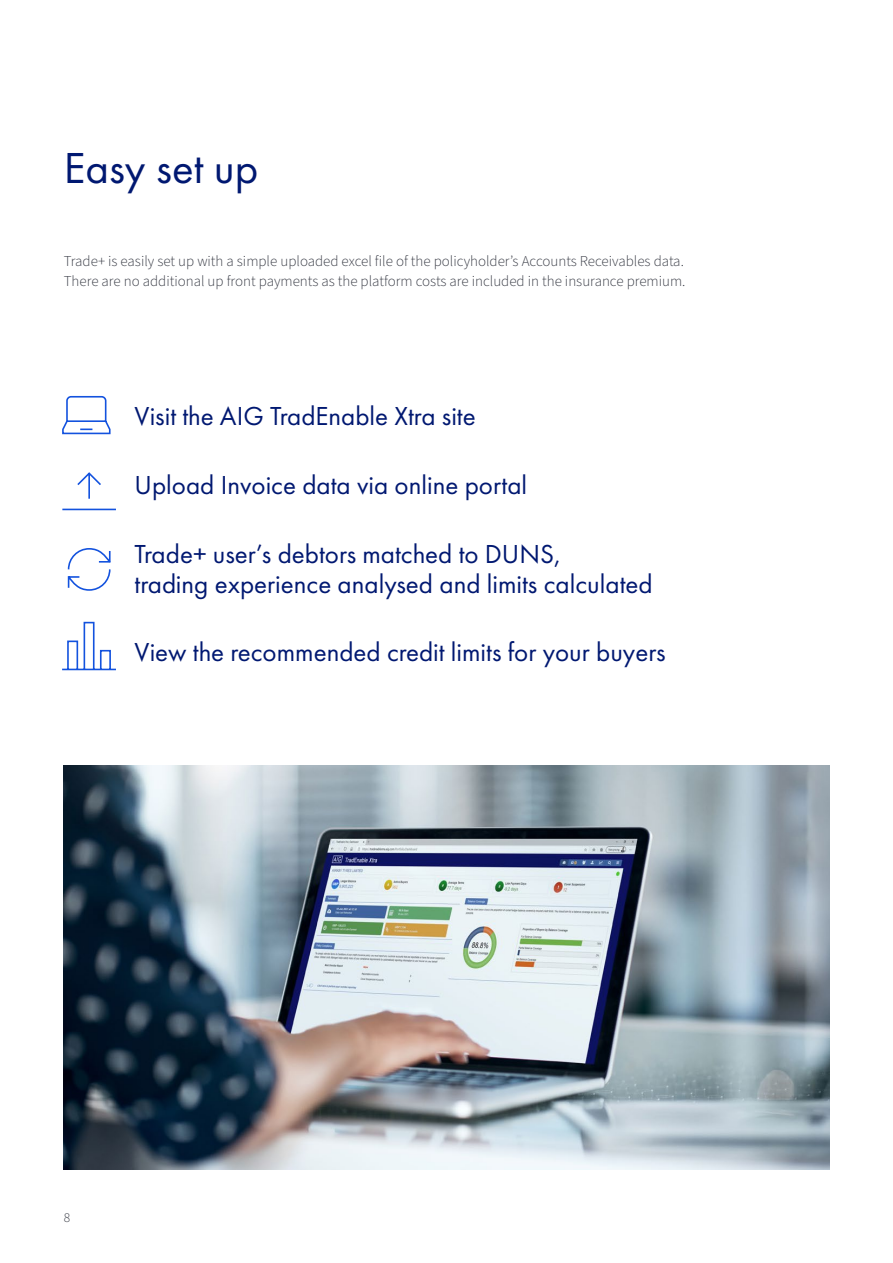
<style>
.page{position:relative;width:893px;height:1263px;background:#fff}
.page>*{position:absolute;margin:0;border:0;box-sizing:border-box;transform-origin:0 0}
.t1{font:45px "Futura PT";color:#001871}
.icon_text{font:27px/30px "Futura PT";color:#001871}
.bod_p{font:300 15px/19.5px "Source Sans Pro";color:#343741}
.t2{font:300 13.5px "Source Sans Pro";color:#343741}
</style>
<div class="page">
<img style="left:64px;top:765px;width:765px;height:404px">
<svg style="left:62px;top:395px;width:49px;height:40px"></svg>
<svg style="left:62px;top:621px;width:54px;height:50px"></svg>
<svg style="left:67px;top:548px;width:44px;height:43px"></svg>
<svg style="left:62px;top:472px;width:54px;height:39px"></svg>
<h1 class="t1" style="left:64px;top:141px;width:196px">Easy set up</h1>
<p class="bod_p" style="left:64px;top:252px;width:623px">Trade+ is easily set up with a simple uploaded excel file of the policyholder’s Accounts Receivables data.<br>There are no additional up front payments as the platform costs are included in the insurance premium.</p>
<p class="icon_text" style="left:135px;top:400px;width:343px">Visit the AIG TradEnable Xtra site</p>
<p class="icon_text" style="left:135px;top:470px;width:394px">Upload Invoice data via online portal</p>
<p class="icon_text" style="left:135px;top:538px;width:519px">Trade+ user’s debtors matched to DUNS,<br>trading experience analysed and limits calculated</p>
<p class="icon_text" style="left:135px;top:637px;width:532px">View the recommended credit limits for your buyers</p>
<p class="t2" style="left:64px;top:1208px;width:8px">8</p>
</div>
